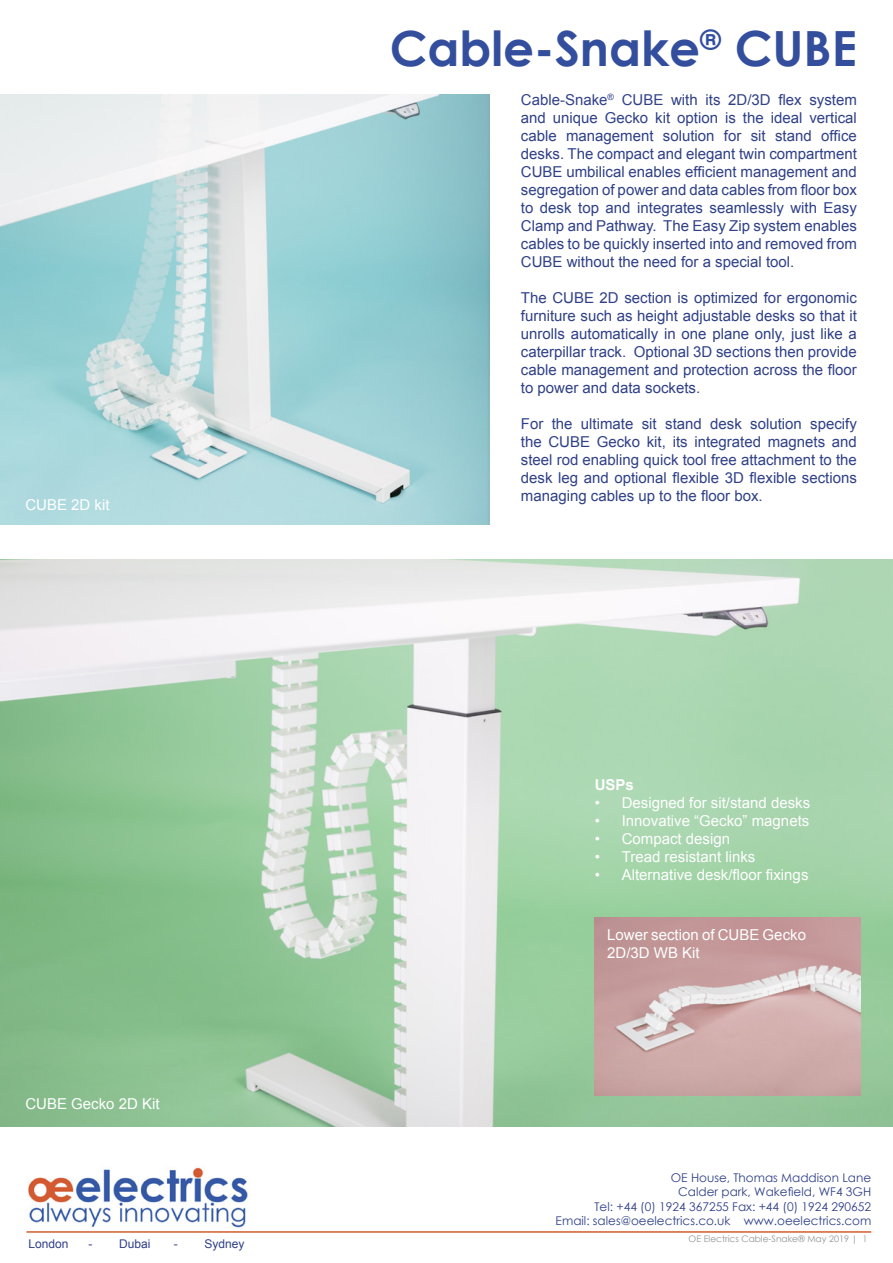
<style>
.page{position:relative;width:893px;height:1263px;background:#fff}
.page>*{position:absolute;margin:0;border:0;box-sizing:border-box;transform-origin:0 0}
.t1{font:700 48.45px "Century Gothic";color:#334e9d}
.t2{font:15px/18px "Arial";color:#2f4087;text-align:justify}
.t3{font:15px/18px "Arial";color:#fff}
.t4{font:700 15px "Arial";color:#fff}
.t5{font:12px/14.4px "Century Gothic";color:#2f4087;text-align:right}
.t6{font:12px "Arial";color:#2f4087}
.t7{font:9px "Century Gothic";color:#929496}
.s1{color:#32428b}
</style>
<div class="page">
<img style="left:28px;top:1167px;width:220px;height:60px">
<hr style="left:27px;top:1231px;width:844px;height:2px;background:#d35d2b">
<img style="left:0;top:94px;width:489px;height:430px">
<img style="left:0;top:560px;width:893px;height:567px">
<img style="left:594px;top:918px;width:267px;height:177px">
<p class="t3" style="left:25px;top:496px;width:86px">CUBE 2D kit</p>
<p class="t3" style="left:25px;top:1095px;width:136px">CUBE Gecko 2D Kit</p>
<p class="t6" style="left:28px;top:1235px;width:42px">London</p>
<p class="t6" style="left:88px;top:1235px;width:64px">- Dubai</p>
<p class="t6" style="left:174px;top:1235px;width:72px">- Sydney</p>
<h1 class="t1" style="left:390px;top:12px;width:469px">Cable-Snake<sup>®</sup> CUBE</h1>
<p class="t2" style="left:521px;top:91px;width:338px"><span class="s1">Cable-Snake</span><sup>®</sup> <span class="s1">CUBE</span> with its 2D/3D flex system and unique Gecko kit option is the ideal vertical cable management solution for sit stand office desks. The compact and elegant twin compartment CUBE umbilical enables efficient management and segregation of power and data cables from floor box to desk top and integrates seamlessly with Easy Clamp and Pathway. The Easy Zip system enables cables to be quickly inserted into and removed from CUBE without the need for a special tool.</p>
<p class="t2" style="left:521px;top:289px;width:338px">The CUBE 2D section is optimized for ergonomic furniture such as height adjustable desks so that it unrolls automatically in one plane only, just like a caterpillar track. Optional 3D sections then provide cable management and protection across the floor to power and data sockets.</p>
<p class="t2" style="left:521px;top:415px;width:338px">For the ultimate sit stand desk solution specify the CUBE Gecko kit, its integrated magnets and steel rod enabling quick tool free attachment to the desk leg and optional flexible 3D flexible sections managing cables up to the floor box.</p>
<p class="t4" style="left:595px;top:775px;width:41px">USPs</p>
<p class="t3" style="left:595px;top:794px;width:217px">• Designed for sit/stand desks</p>
<p class="t3" style="left:595px;top:812px;width:216px">• Innovative “Gecko” magnets</p>
<p class="t3" style="left:595px;top:830px;width:137px">• Compact design</p>
<p class="t3" style="left:595px;top:848px;width:162px">• Tread resistant links</p>
<p class="t3" style="left:595px;top:866px;width:215px">• Alternative desk/floor fixings</p>
<p class="t3" style="left:607px;top:925px;width:200px">Lower section of CUBE Gecko<br>2D/3D WB Kit</p>
<p class="t5" style="left:556px;top:1170px;width:317px">OE House, Thomas Maddison Lane<br>Calder park, Wakefield, WF4 3GH<br>Tel: +44 (0) 1924 367255 Fax: +44 (0) 1924 290652<br>Email: sales@oeelectrics.co.uk www.oeelectrics.com</p>
<p class="t7" style="left:689px;top:1233px;width:180px">OE Electrics Cable-Snake® May 2019 | 1</p>
</div>
